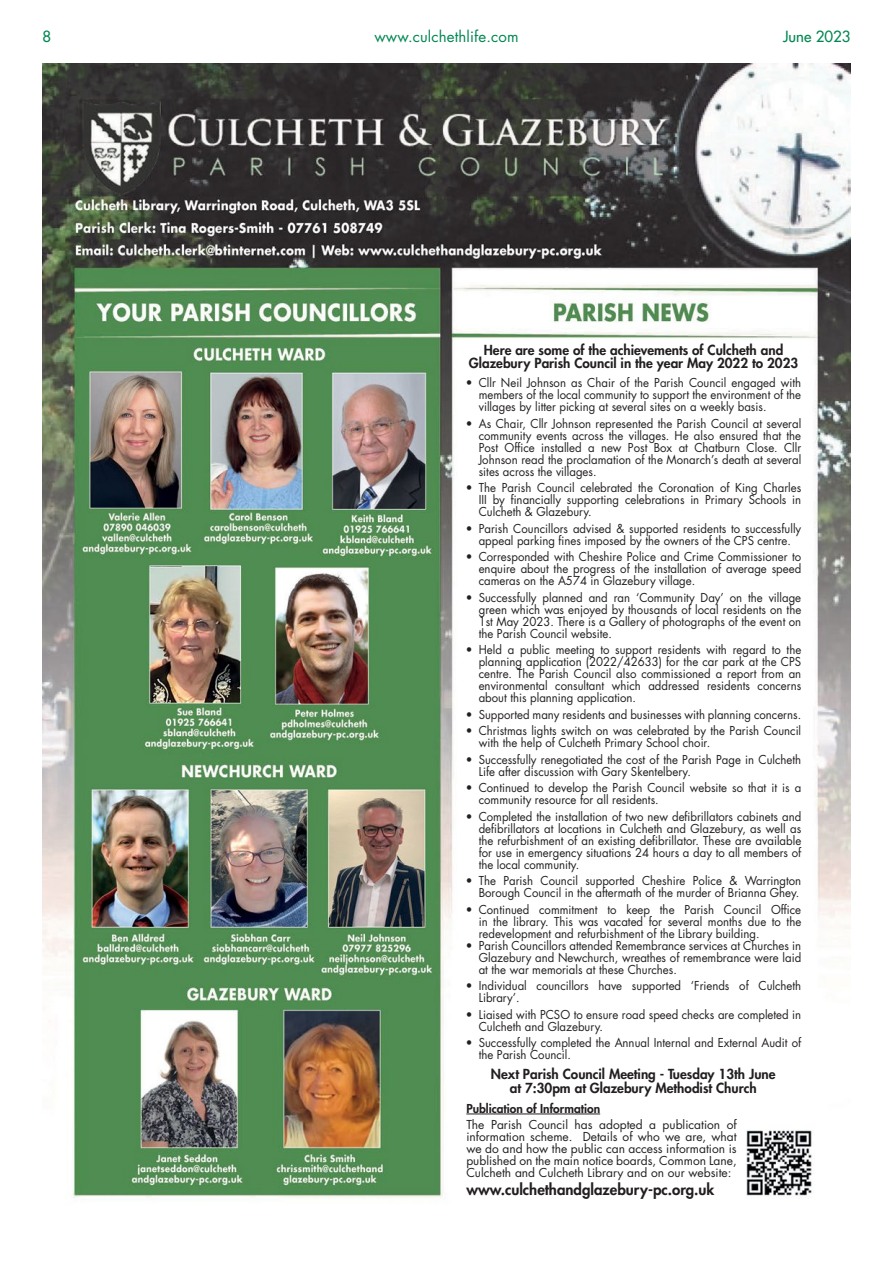
<style>
.page{position:relative;width:893px;height:1263px;background:#fff}
.page>*{position:absolute;margin:0;border:0;box-sizing:border-box;transform-origin:0 0}
.t1{font:800 15px "Futura Std";color:#231f20}
.t2{font:15px "Futura Std";letter-spacing:.01em;color:#008752}
.t3{font:500 15px "Futura Std";color:#008752}
.t4{font:800 13.5px/13.5px "Futura Std";color:#231f20;text-align:center}
.t5{font:12px/12px "Futura Std";color:#231f20;text-align:justify;scale:.95 1}
.t6{font:12px/12px "Futura Std";color:#231f20;text-align:justify}
.t7{font:800 12px "Futura Std";color:#231f20}
</style>
<div class="page">
<img style="left:43px;top:64px;width:807px;height:1134px">
<hr style="left:466px;top:1114px;width:134px;height:1px;background:#231f20">
<p class="t3" style="left:43px;top:27px;width:10px">8</p>
<p class="t2" style="left:374px;top:27px;width:146px">www.culchethlife.com</p>
<p class="t3" style="left:783px;top:27px;width:69px">June 2023</p>
<p class="t4" style="left:469px;top:343px;width:331px">Here are some of the achievements of Culcheth and<br>Glazebury Parish Council in the year May 2022 to 2023</p>
<p class="t5" style="left:479px;top:377px;width:341px;text-indent:-13px">• Cllr Neil Johnson as Chair of the Parish Council engaged with members of the local community to support the environment of the villages by litter picking at several sites on a weekly basis.</p>
<p class="t5" style="left:479px;top:417px;width:341px;text-indent:-13px">• As Chair, Cllr Johnson represented the Parish Council at several community events across the villages. He also ensured that the Post Office installed a new Post Box at Chatburn Close. Cllr Johnson read the proclamation of the Monarch’s death at several sites across the villages.</p>
<p class="t5" style="left:479px;top:482px;width:341px;text-indent:-13px">• The Parish Council celebrated the Coronation of King Charles III by financially supporting celebrations in Primary Schools in Culcheth &amp; Glazebury.</p>
<p class="t5" style="left:466px;top:522px;width:354px;text-align:center">• Parish Councillors advised &amp; supported residents to successfully appeal parking fines imposed by the owners of the CPS centre.</p>
<p class="t5" style="left:479px;top:551px;width:341px;text-indent:-13px">• Corresponded with Cheshire Police and Crime Commissioner to enquire about the progress of the installation of average speed cameras on the A574 in Glazebury village.</p>
<p class="t5" style="left:479px;top:591px;width:341px;text-indent:-13px">• Successfully planned and ran ‘Community Day’ on the village green which was enjoyed by thousands of local residents on the 1st May 2023. There is a Gallery of photographs of the event on the Parish Council website.</p>
<p class="t5" style="left:479px;top:644px;width:341px;text-indent:-13px">• Held a public meeting to support residents with regard to the planning application (2022/42633) for the car park at the CPS centre. The Parish Council also commissioned a report from an environmental consultant which addressed residents concerns about this planning application.</p>
<p class="t5" style="left:466px;top:708px;width:354px">• Supported many residents and businesses with planning concerns.</p>
<p class="t5" style="left:479px;top:725px;width:341px;text-indent:-13px">• Christmas lights switch on was celebrated by the Parish Council with the help of Culcheth Primary School choir.</p>
<p class="t5" style="left:479px;top:753px;width:341px;text-indent:-13px">• Successfully renegotiated the cost of the Parish Page in Culcheth<br>Life after discussion with Gary Skentelbery.</p>
<p class="t5" style="left:479px;top:782px;width:341px;text-indent:-13px">• Continued to develop the Parish Council website so that it is a community resource for all residents.</p>
<p class="t5" style="left:479px;top:810px;width:341px;text-indent:-13px">• Completed the installation of two new defibrillators cabinets and defibrillators at locations in Culcheth and Glazebury, as well as the refurbishment of an existing defibrillator. These are available for use in emergency situations 24 hours a day to all members of the local community.</p>
<p class="t5" style="left:466px;top:875px;width:354px;text-align:right">• The Parish Council supported Cheshire Police &amp; Warrington<br>Borough Council in the aftermath of the murder of Brianna Ghey.</p>
<p class="t5" style="left:479px;top:903px;width:341px;text-indent:-13px">• Continued commitment to keep the Parish Council Office in the library. This was vacated for several months due to the redevelopment and refurbishment of the Library building.</p>
<p class="t5" style="left:479px;top:939px;width:341px;text-indent:-13px">• Parish Councillors attended Remembrance services at Churches in Glazebury and Newchurch, wreathes of remembrance were laid at the war memorials at these Churches.</p>
<p class="t5" style="left:479px;top:980px;width:341px;text-indent:-13px">• Individual councillors have supported ‘Friends of Culcheth<br>Library’.</p>
<p class="t5" style="left:479px;top:1008px;width:341px;text-indent:-13px">• Liaised with PCSO to ensure road speed checks are completed in<br>Culcheth and Glazebury.</p>
<p class="t5" style="left:479px;top:1037px;width:341px;text-indent:-13px">• Successfully completed the Annual Internal and External Audit of the Parish Council.</p>
<p class="t4" style="left:491px;top:1068px;width:286px">Next Parish Council Meeting - Tuesday 13th June at 7:30pm at Glazebury Methodist Church</p>
<p class="t7" style="left:466px;top:1101px;width:135px">Publication of Information</p>
<p class="t6" style="left:466px;top:1119px;width:272px">The Parish Council has adopted a publication of information scheme. Details of who we are, what we do and how the public can access information is published on the main notice boards, Common Lane, Culcheth and Culcheth Library and on our website:</p>
<p class="t1" style="left:466px;top:1180px;width:250px">www.culchethandglazebury-pc.org.uk</p>
</div>
